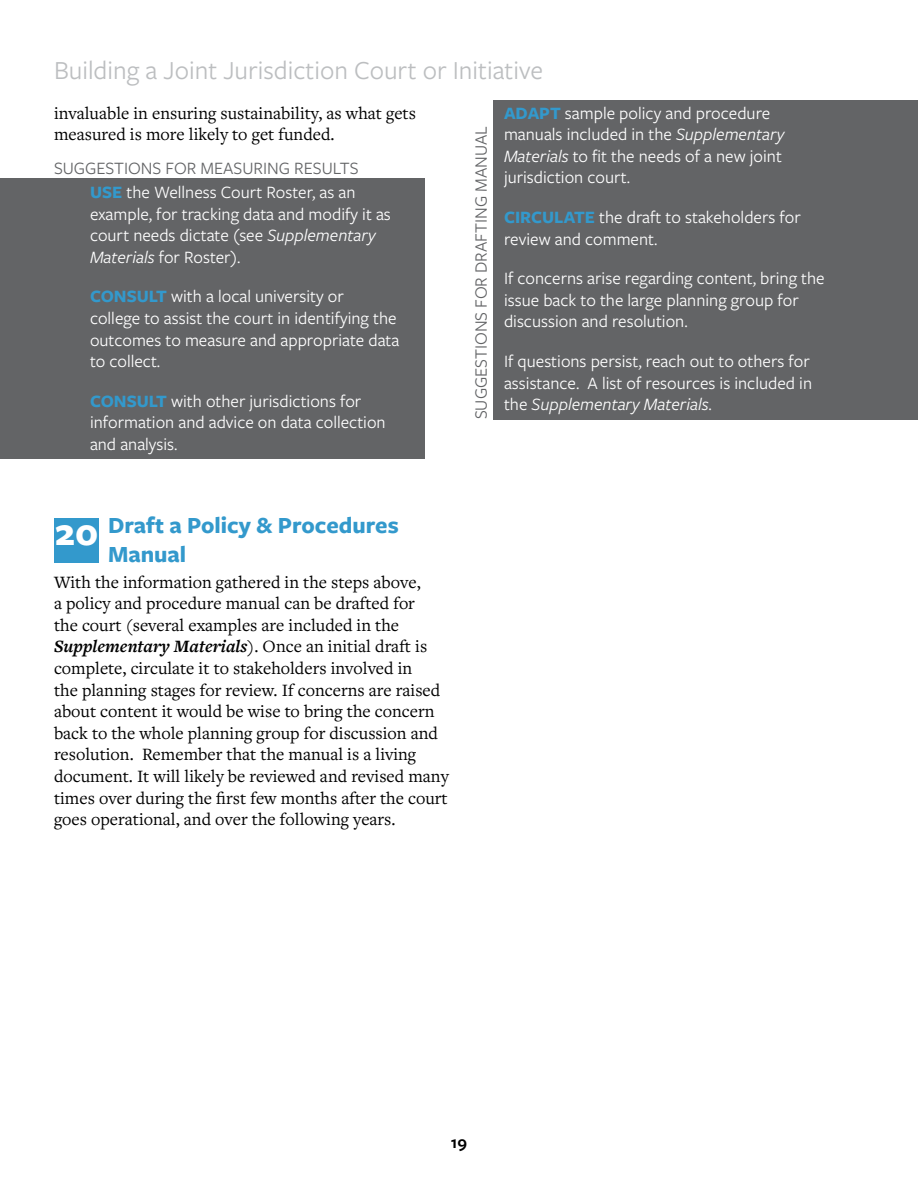
<style>
.page{position:relative;width:918px;height:1188px;background:#fff}
.page>*{position:absolute;margin:0;border:0;box-sizing:border-box;transform-origin:0 0}
.t1{font:700 40.5px "Freight Sans Pro";color:#fff}
.t2{font:27px "Freight Sans Pro";color:#bcbec0}
.t3{font:700 24px/28.8px "Freight Sans Pro";color:#39c}
.t4{font:18px/21.6px "Freight Sans Pro";color:#fff}
.t5{font:18px/21.6px "Freight Text Pro";color:#000}
.t6{font:18px "Freight Sans Pro";color:#636466}
.t7{font:600 18px "Freight Sans Pro";color:#000}
.s1{font-weight:700;color:#39c}
.s2{font-style:italic}
.s3{font-weight:700;font-style:italic}
</style>
<div class="page">
<div style="left:493px;top:100px;width:425px;height:319px;background:#636466"></div>
<div style="left:0;top:178px;width:425px;height:281px;background:#636466"></div>
<div style="left:54px;top:518px;width:45px;height:45px;background:#39c"></div>
<h2 class="t2" style="left:54px;top:52px;width:491px">Building a Joint Jurisdiction Court or Initiative</h2>
<p class="t5" style="left:54px;top:102px;width:364px">invaluable in ensuring sustainability, as what gets measured is more likely to get funded.</p>
<p class="t6" style="left:54px;top:156px;width:306px">SUGGESTIONS FOR MEASURING RESULTS</p>
<p class="t4" style="left:90px;top:181px;width:302px"><span class="s1">USE</span> the Wellness Court Roster, as an example, for tracking data and modify it as court needs dictate (see <span class="s2">Supplementary Materials</span> for Roster).</p>
<p class="t4" style="left:90px;top:285px;width:311px"><span class="s1">CONSULT</span> with a local university or<br>college to assist the court in identifying the outcomes to measure and appropriate data to collect.</p>
<p class="t4" style="left:90px;top:389px;width:297px"><span class="s1">CONSULT</span> with other jurisdictions for information and advice on data collection and analysis.</p>
<h3 class="t3" style="left:108px;top:510px;width:292px">Draft a Policy &amp; Procedures<br>Manual</h3>
<p class="t5" style="left:54px;top:570px;width:396px">With the information gathered in the steps above,<br>a policy and procedure manual can be drafted for<br>the court (several examples are included in the <span class="s3">Supplementary Materials</span>). Once an initial draft is complete, circulate it to stakeholders involved in<br>the planning stages for review. If concerns are raised about content it would be wise to bring the concern back to the whole planning group for discussion and resolution. Remember that the manual is a living document. It will likely be reviewed and revised many times over during the first few months after the court goes operational, and over the following years.</p>
<h1 class="t1" style="left:55px;top:504px;width:45px">20</h1>
<p class="t6" style="left:469px;top:419px;width:295px;rotate:-90deg">SUGGESTIONS FOR DRAFTING MANUAL</p>
<p class="t4" style="left:504px;top:101px;width:282px"><span class="s1">ADAPT</span> sample policy and procedure manuals included in the <span class="s2">Supplementary Materials</span> to fit the needs of a new joint jurisdiction court.</p>
<p class="t4" style="left:504px;top:206px;width:298px"><span class="s1">CIRCULATE</span> the draft to stakeholders for review and comment.</p>
<p class="t4" style="left:504px;top:267px;width:322px">If concerns arise regarding content, bring the issue back to the large planning group for discussion and resolution.</p>
<p class="t4" style="left:504px;top:350px;width:310px">If questions persist, reach out to others for assistance. A list of resources is included in the <span class="s2">Supplementary Materials</span>.</p>
<p class="t7" style="left:451px;top:1130px;width:18px">19</p>
</div>
